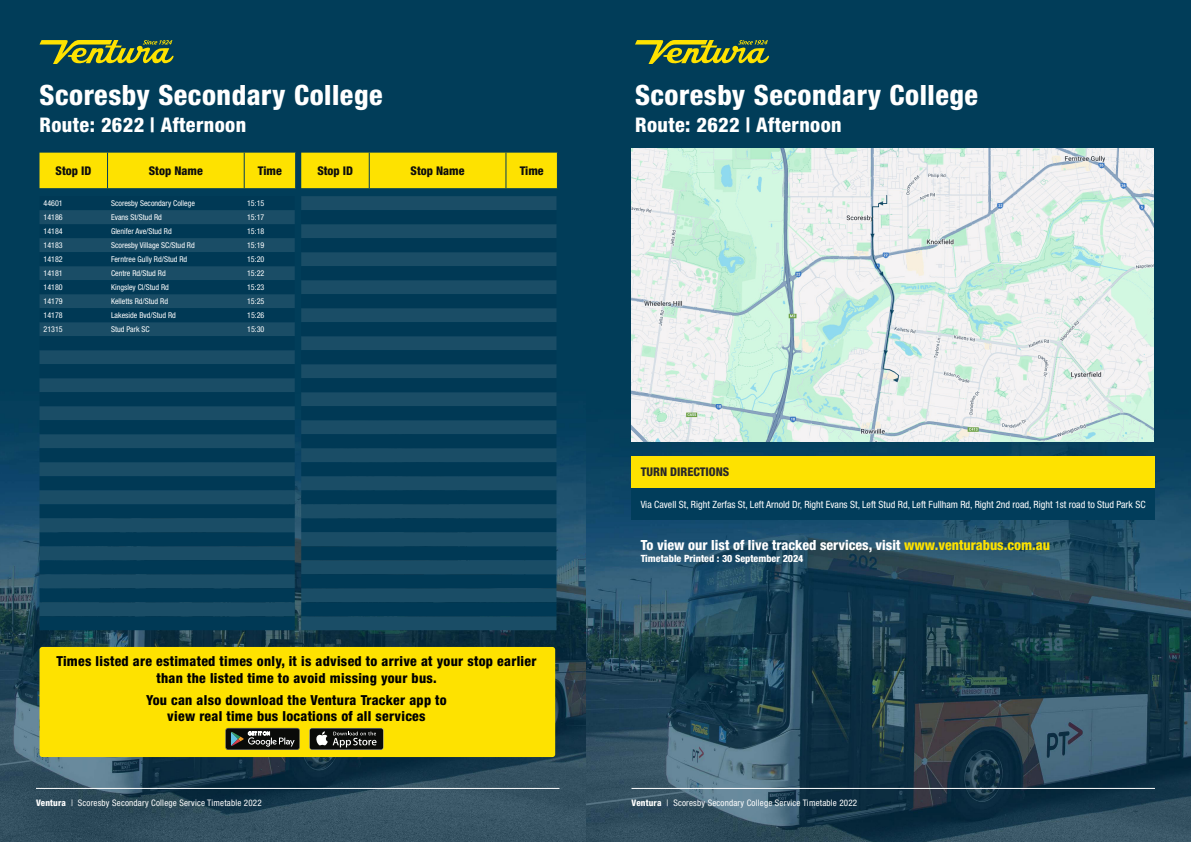
<style>
.page{position:relative;width:1191px;height:842px;background:#fff}
.page>*{position:absolute;margin:0;border:0;box-sizing:border-box;transform-origin:0 0}
.t1{font:800 condensed 28px "Helvetica Neue LT Std";letter-spacing:.02em;color:#fff}
.t2{font:800 condensed 20.2px "Helvetica Neue LT Std";letter-spacing:.02em;color:#fff}
.t3{font:800 condensed 14px "Helvetica Neue LT Std";color:#fff}
.t4{font:800 condensed 13.8px/16.6px "Helvetica Neue LT Std";letter-spacing:.02em;color:#000;text-align:center}
.t5{font:800 condensed 12px "Helvetica Neue LT Std";color:#0d0d0d}
.t6{font:800 condensed 12px "Helvetica Neue LT Std";color:#292829}
.t7{font:condensed 10px "Helvetica Neue LT Std";color:#fff}
.t8{font:800 condensed 10px "Helvetica Neue LT Std";color:#fff}
.t9{font:condensed 9px "Helvetica Neue LT Std";letter-spacing:.02em;color:#fff}
.t10{font:condensed 8px "Helvetica Neue LT Std";color:#fff}
.s1{font-weight:800}
.s2{color:#fee200}
</style>
<div class="page">
<img style="left:0;top:0;width:587px;height:842px">
<hr style="left:36px;top:788px;width:523px;height:1px;background:#fff">
<svg style="left:40px;top:40px;width:134px;height:24px;background:#6f8531"></svg>
<div style="left:40px;top:153px;width:517px;height:35px;background:#fee200"></div>
<hr style="left:369px;top:153px;width:1px;height:35px;background:#013d5b">
<hr style="left:505px;top:153px;width:1px;height:35px;background:#013d5b">
<hr style="left:557px;top:153px;width:1px;height:35px;background:#013d5b">
<svg style="left:40px;top:196px;width:255px;height:42px;background:#083f5a"></svg>
<div style="left:40px;top:238px;width:255px;height:378px;background:#1a4d66"></div>
<svg style="left:40px;top:252px;width:255px;height:322px;background:#0c425c"></svg>
<div style="left:40px;top:588px;width:255px;height:14px;background:#003955"></div>
<div style="left:40px;top:616px;width:255px;height:14px;background:#003955"></div>
<div style="left:301px;top:196px;width:255px;height:434px;background:#1a4d66"></div>
<svg style="left:301px;top:210px;width:255px;height:56px;background:#0c425d"></svg>
<svg style="left:301px;top:266px;width:255px;height:322px;background:#0c425c"></svg>
<div style="left:301px;top:602px;width:255px;height:14px;background:#003955"></div>
<div style="left:39px;top:647px;width:516px;height:110px;background:#fee200;border-radius:3px"></div>
<svg style="left:225px;top:728px;width:75px;height:22px;background:#383a36"></svg>
<div style="left:309px;top:728px;width:74px;height:22px;background:#363735;border-radius:3px"></div>
<div style="left:310px;top:728px;width:73px;height:21px;background:#0a0b09;border-radius:2px"></div>
<svg style="left:316px;top:731px;width:60px;height:16px"></svg>
<img style="left:587px;top:0;width:604px;height:842px">
<hr style="left:631px;top:788px;width:524px;height:1px;background:#fff">
<div style="left:631px;top:456px;width:523px;height:32px;background:#fee200"></div>
<div style="left:631px;top:488px;width:523px;height:32px;background:#013d5b"></div>
<svg style="left:635px;top:40px;width:134px;height:24px;background:#6f8531"></svg>
<img style="left:632px;top:149px;width:521px;height:293px">
<h1 class="t1" style="left:40px;top:77px;width:344px">Scoresby Secondary College</h1>
<h2 class="t2" style="left:40px;top:112px;width:208px">Route: 2622 | Afternoon</h2>
<h3 class="t5" style="left:56px;top:163px;width:37px">Stop ID</h3>
<h3 class="t5" style="left:149px;top:163px;width:56px">Stop Name</h3>
<h3 class="t5" style="left:258px;top:163px;width:25px">Time</h3>
<h3 class="t5" style="left:317px;top:163px;width:37px">Stop ID</h3>
<h3 class="t5" style="left:410px;top:163px;width:56px">Stop Name</h3>
<h3 class="t5" style="left:520px;top:163px;width:25px">Time</h3>
<p class="t10" style="left:44px;top:199px;width:21px">44601</p>
<p class="t10" style="left:111px;top:199px;width:85px">Scoresby Secondary College</p>
<p class="t10" style="left:247px;top:199px;width:19px">15:15</p>
<p class="t10" style="left:44px;top:213px;width:21px">14186</p>
<p class="t10" style="left:111px;top:213px;width:52px">Evans St/Stud Rd</p>
<p class="t10" style="left:247px;top:213px;width:19px">15:17</p>
<p class="t10" style="left:44px;top:227px;width:21px">14184</p>
<p class="t10" style="left:111px;top:227px;width:62px">Glenifer Ave/Stud Rd</p>
<p class="t10" style="left:247px;top:227px;width:19px">15:18</p>
<p class="t10" style="left:44px;top:241px;width:21px">14183</p>
<p class="t10" style="left:111px;top:241px;width:85px">Scoresby Village SC/Stud Rd</p>
<p class="t10" style="left:247px;top:241px;width:19px">15:19</p>
<p class="t10" style="left:44px;top:255px;width:21px">14182</p>
<p class="t10" style="left:111px;top:255px;width:78px">Ferntree Gully Rd/Stud Rd</p>
<p class="t10" style="left:247px;top:255px;width:19px">15:20</p>
<p class="t10" style="left:44px;top:269px;width:21px">14181</p>
<p class="t10" style="left:111px;top:269px;width:56px">Centre Rd/Stud Rd</p>
<p class="t10" style="left:247px;top:269px;width:19px">15:22</p>
<p class="t10" style="left:44px;top:283px;width:21px">14180</p>
<p class="t10" style="left:111px;top:283px;width:59px">Kingsley Cl/Stud Rd</p>
<p class="t10" style="left:247px;top:283px;width:19px">15:23</p>
<p class="t10" style="left:44px;top:297px;width:21px">14179</p>
<p class="t10" style="left:111px;top:297px;width:59px">Kelletts Rd/Stud Rd</p>
<p class="t10" style="left:247px;top:297px;width:19px">15:25</p>
<p class="t10" style="left:44px;top:311px;width:21px">14178</p>
<p class="t10" style="left:111px;top:311px;width:66px">Lakeside Bvd/Stud Rd</p>
<p class="t10" style="left:247px;top:311px;width:19px">15:26</p>
<p class="t10" style="left:44px;top:325px;width:21px">21315</p>
<p class="t10" style="left:111px;top:325px;width:40px">Stud Park SC</p>
<p class="t10" style="left:247px;top:325px;width:19px">15:30</p>
<h3 class="t4" style="left:56px;top:653px;width:481px">Times listed are estimated times only, it is advised to arrive at your stop earlier than the listed time to avoid missing your bus.</h3>
<h3 class="t4" style="left:146px;top:691px;width:302px">You can also download the Ventura Tracker app to view real time bus locations of all services</h3>
<p class="t9" style="left:36px;top:798px;width:227px"><span class="s1">Ventura</span> | Scoresby Secondary College Service Timetable 2022</p>
<h1 class="t1" style="left:635px;top:77px;width:344px">Scoresby Secondary College</h1>
<h2 class="t2" style="left:635px;top:112px;width:208px">Route: 2622 | Afternoon</h2>
<h3 class="t6" style="left:640px;top:465px;width:90px">TURN DIRECTIONS</h3>
<p class="t7" style="left:640px;top:498px;width:506px">Via Cavell St, Right Zerfas St, Left Arnold Dr, Right Evans St, Left Stud Rd, Left Fullham Rd, Right 2nd road, Right 1st road to Stud Park SC</p>
<h3 class="t3" style="left:640px;top:537px;width:411px">To view our list of live tracked services, visit <span class="s2">www.venturabus.com.au</span></h3>
<p class="t8" style="left:640px;top:553px;width:164px">Timetable Printed : 30 September 2024</p>
<p class="t9" style="left:631px;top:798px;width:227px"><span class="s1">Ventura</span> | Scoresby Secondary College Service Timetable 2022</p>
</div>
